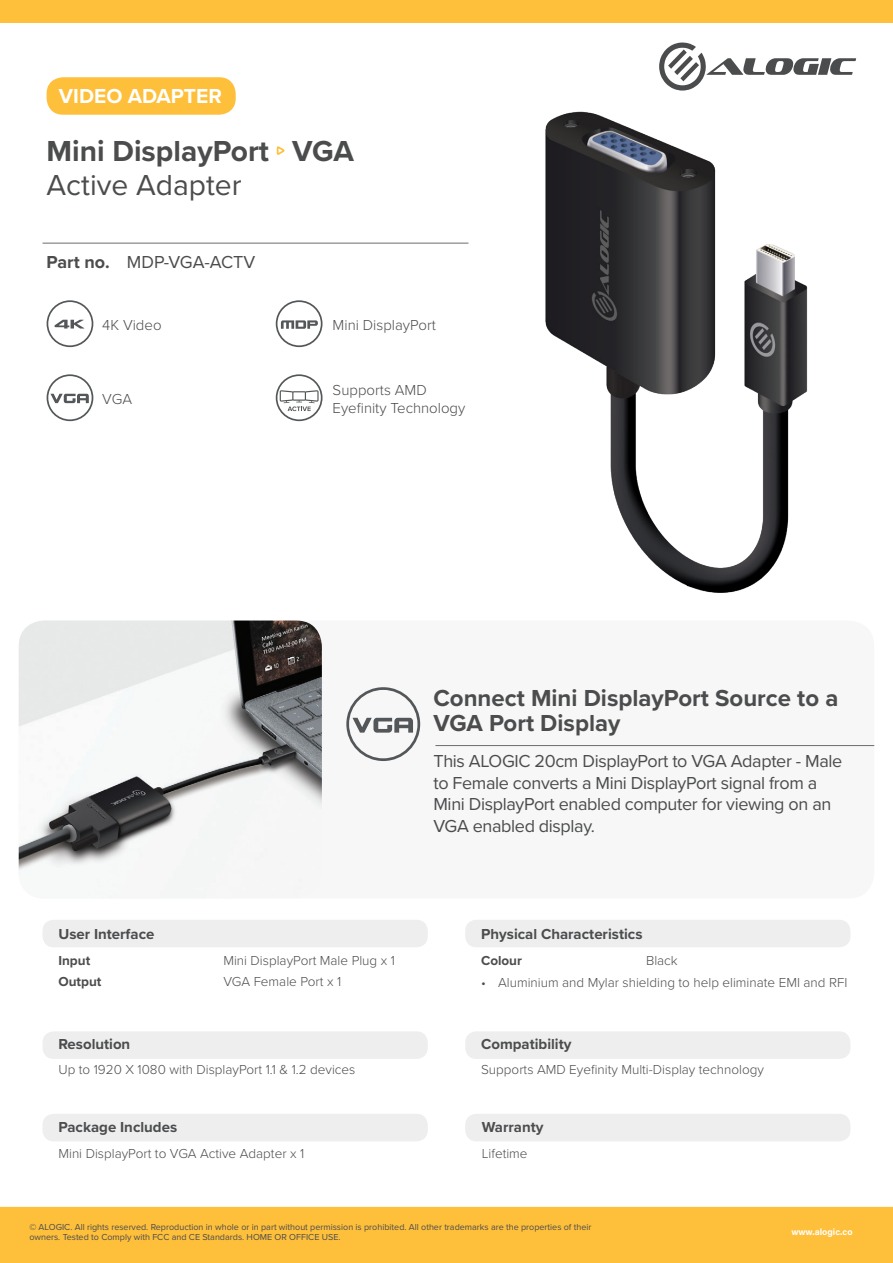
<style>
.page{position:relative;width:893px;height:1263px;background:#fff}
.page>*{position:absolute;margin:0;border:0;box-sizing:border-box;transform-origin:0 0}
.t1{font:700 30px "Proxima Nova";color:#4b4c4d}
.t2{font:30px "Proxima Nova";color:#4b4c4d}
.t3{font:700 24px/24.6px "Proxima Nova";color:#4b4c4d}
.t4{font:700 21px "Proxima Nova";color:#fff}
.t5{font:18px/21.6px "Proxima Nova";letter-spacing:-.02em;color:#4b4c4d}
.t6{font:18px "Proxima Nova";color:#4b4c4d}
.t7{font:700 15px "Proxima Nova";color:#4b4c4d}
.t8{font:300 15px/18px "Proxima Nova";color:#4b4c4d}
.t9{font:300 13.5px/20.5px "Proxima Nova";color:#4b4c4d}
.t10{font:700 13.5px/20.5px "Proxima Nova";color:#4b4c4d}
.t11{font:9px/10.8px "Proxima Nova";color:#4b4c4d}
.t12{font:700 9px "Acumin Pro";color:#fff}
.s1{font-weight:700}
</style>
<div class="page">
<div style="left:0;top:1207px;width:893px;height:56px;background:#febf3b"></div>
<div style="left:0;top:0;width:893px;height:22px;background:#febf3b"></div>
<img style="left:545px;top:111px;width:263px;height:482px">
<div style="left:47px;top:77px;width:189px;height:38px;background:#febf3b;border-radius:16px"></div>
<hr style="left:43px;top:243px;width:425px;height:1px;background:#6c6d70">
<svg style="left:659px;top:42px;width:197px;height:49px"></svg>
<div style="left:19px;top:620px;width:855px;height:278px;background:#f7f7f7;border-radius:26px"></div>
<img style="left:19px;top:620px;width:303px;height:249px">
<svg style="left:277px;top:146px;width:7px;height:9px"></svg>
<div style="left:43px;top:1114px;width:384px;height:26px;background:#eeeeef;border-radius:10px"></div>
<div style="left:43px;top:1114px;width:385px;height:27px;border:2px solid #eeeeef;border-radius:10px"></div>
<div style="left:43px;top:920px;width:384px;height:26px;background:#eeeeef;border-radius:10px"></div>
<div style="left:43px;top:920px;width:385px;height:27px;border:2px solid #eeeeef;border-radius:10px"></div>
<div style="left:466px;top:920px;width:384px;height:26px;background:#eeeeef;border-radius:10px"></div>
<div style="left:465px;top:920px;width:385px;height:27px;border:2px solid #eeeeef;border-radius:10px"></div>
<div style="left:43px;top:1032px;width:384px;height:26px;background:#eeeeef;border-radius:10px"></div>
<div style="left:43px;top:1031px;width:385px;height:28px;border:2px solid #eeeeef;border-radius:10px"></div>
<div style="left:466px;top:1032px;width:384px;height:26px;background:#eeeeef;border-radius:10px"></div>
<div style="left:465px;top:1031px;width:385px;height:28px;border:2px solid #eeeeef;border-radius:10px"></div>
<div style="left:466px;top:1114px;width:384px;height:26px;background:#eeeeef;border-radius:10px"></div>
<div style="left:465px;top:1114px;width:385px;height:27px;border:2px solid #eeeeef;border-radius:10px"></div>
<svg style="left:47px;top:300px;width:46px;height:47px"></svg>
<svg style="left:276px;top:300px;width:46px;height:47px"></svg>
<hr style="left:435px;top:745px;width:439px;height:1px;background:#6c6d70">
<svg style="left:276px;top:374px;width:46px;height:47px"></svg>
<svg style="left:47px;top:374px;width:46px;height:47px"></svg>
<svg style="left:346px;top:687px;width:74px;height:74px"></svg>
<h3 class="t4" style="left:59px;top:81px;width:165px">VIDEO ADAPTER</h3>
<h1 class="t1" style="left:47px;top:128px;width:309px">Mini DisplayPort VGA</h1>
<h1 class="t2" style="left:47px;top:163px;width:197px">Active Adapter</h1>
<h3 class="t6" style="left:47px;top:248px;width:210px"><span class="s1">Part no.</span> MDP-VGA-ACTV</h3>
<p class="t8" style="left:102px;top:315px;width:61px">4K Video</p>
<p class="t8" style="left:333px;top:315px;width:105px">Mini DisplayPort</p>
<p class="t8" style="left:102px;top:389px;width:31px">VGA</p>
<p class="t8" style="left:333px;top:380px;width:134px">Supports AMD<br>Eyefinity Technology</p>
<p class="t7" style="left:58px;top:922px;width:98px">User Interface</p>
<p class="t10" style="left:58px;top:950px;width:44px">Input<br>Output</p>
<p class="t9" style="left:223px;top:950px;width:173px">Mini DisplayPort Male Plug x 1<br>VGA Female Port x 1</p>
<h2 class="t3" style="left:433px;top:685px;width:406px">Connect Mini DisplayPort Source to a<br>VGA Port Display</h2>
<h3 class="t5" style="left:433px;top:749px;width:410px">This ALOGIC 20cm DisplayPort to VGA Adapter - Male to Female converts a Mini DisplayPort signal from a Mini DisplayPort enabled computer for viewing on an VGA enabled display.</h3>
<p class="t7" style="left:481px;top:922px;width:163px">Physical Characteristics</p>
<p class="t10" style="left:481px;top:950px;width:42px">Colour</p>
<p class="t9" style="left:646px;top:950px;width:33px">Black</p>
<p class="t9" style="left:481px;top:971px;width:368px">• Aluminium and Mylar shielding to help eliminate EMI and RFI</p>
<p class="t7" style="left:58px;top:1032px;width:73px">Resolution</p>
<p class="t9" style="left:58px;top:1059px;width:299px">Up to 1920 X 1080 with DisplayPort 1.1 &amp; 1.2 devices</p>
<p class="t7" style="left:58px;top:1116px;width:120px">Package Includes</p>
<p class="t9" style="left:58px;top:1143px;width:247px">Mini DisplayPort to VGA Active Adapter x 1</p>
<p class="t7" style="left:481px;top:1032px;width:92px">Compatibility</p>
<p class="t9" style="left:481px;top:1059px;width:284px">Supports AMD Eyefinity Multi-Display technology</p>
<p class="t7" style="left:482px;top:1116px;width:63px">Warranty</p>
<p class="t9" style="left:482px;top:1143px;width:47px">Lifetime</p>
<p class="t11" style="left:29px;top:1221px;width:564px">© ALOGIC. All rights reserved. Reproduction in whole or in part without permission is prohibited. All other trademarks are the properties of their owners. Tested to Comply with FCC and CE Standards. HOME OR OFFICE USE.</p>
<p class="t12" style="left:791px;top:1225px;width:63px">www.alogic.co</p>
</div>
